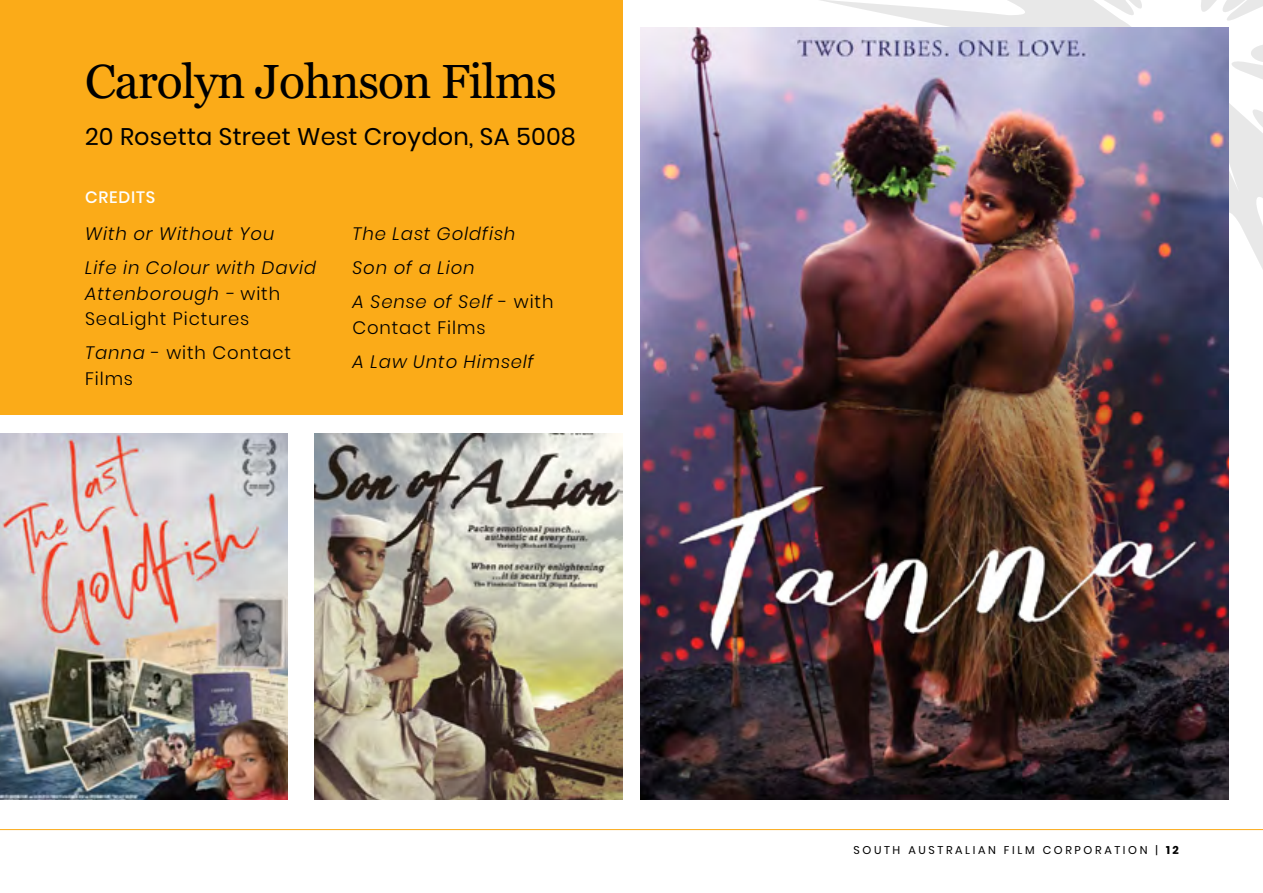
<style>
.page{position:relative;width:1263px;height:893px;background:#fff}
.page>*{position:absolute;margin:0;border:0;box-sizing:border-box;transform-origin:0 0}
.t1{font:48px "Georgia";letter-spacing:-.02em;color:#000}
.t2{font:24px "Poppins";letter-spacing:.01em;color:#000}
.t3{font:italic 300 18px/34px "Poppins";letter-spacing:.05em;color:#000}
.t4{font:300 18px/25.5px "Poppins";letter-spacing:.05em;color:#000}
.t5{font:500 16.5px "Poppins";letter-spacing:.05em;color:#fff}
.t6{font:11.25px "Poppins";letter-spacing:.235em;color:#000}
.s1{font-style:italic}
.s2{font-style:normal}
.s3{font-weight:700}
</style>
<div class="page">
<div style="left:0;top:0;width:622px;height:414px;background:#fbab18"></div>
<hr style="left:0;top:829px;width:1263px;height:1px;background:#fbab18">
<svg style="left:804px;top:0;width:459px;height:330px"></svg>
<img style="left:640px;top:28px;width:589px;height:771px">
<img style="left:315px;top:434px;width:307px;height:365px">
<img style="left:0;top:434px;width:287px;height:365px">
<h1 class="t1" style="left:85px;top:53px;width:473px">Carolyn Johnson Films</h1>
<h2 class="t2" style="left:85px;top:123px;width:492px">20 Rosetta Street West Croydon, SA 5008</h2>
<p class="t5" style="left:85px;top:188px;width:72px">CREDITS</p>
<p class="t3" style="left:85px;top:217px;width:233px">With or Without You<br>Life in Colour with David</p>
<p class="t4" style="left:85px;top:281px;width:197px"><span class="s1">Attenborough -</span> with<br>SeaLight Pictures</p>
<p class="t4" style="left:85px;top:340px;width:208px"><span class="s1">Tanna</span> - with Contact<br>Films</p>
<p class="t3" style="left:352px;top:217px;width:203px">The Last Goldfish<br>Son of a Lion<br>A Sense of Self <span class="s2">- with</span></p>
<p class="t4" style="left:352px;top:315px;width:135px">Contact Films</p>
<p class="t3" style="left:352px;top:344px;width:183px">A Law Unto Himself</p>
<p class="t6" style="left:853px;top:844px;width:327px">SOUTH AUSTRALIAN FILM CORPORATION | <span class="s3">12</span></p>
</div>
